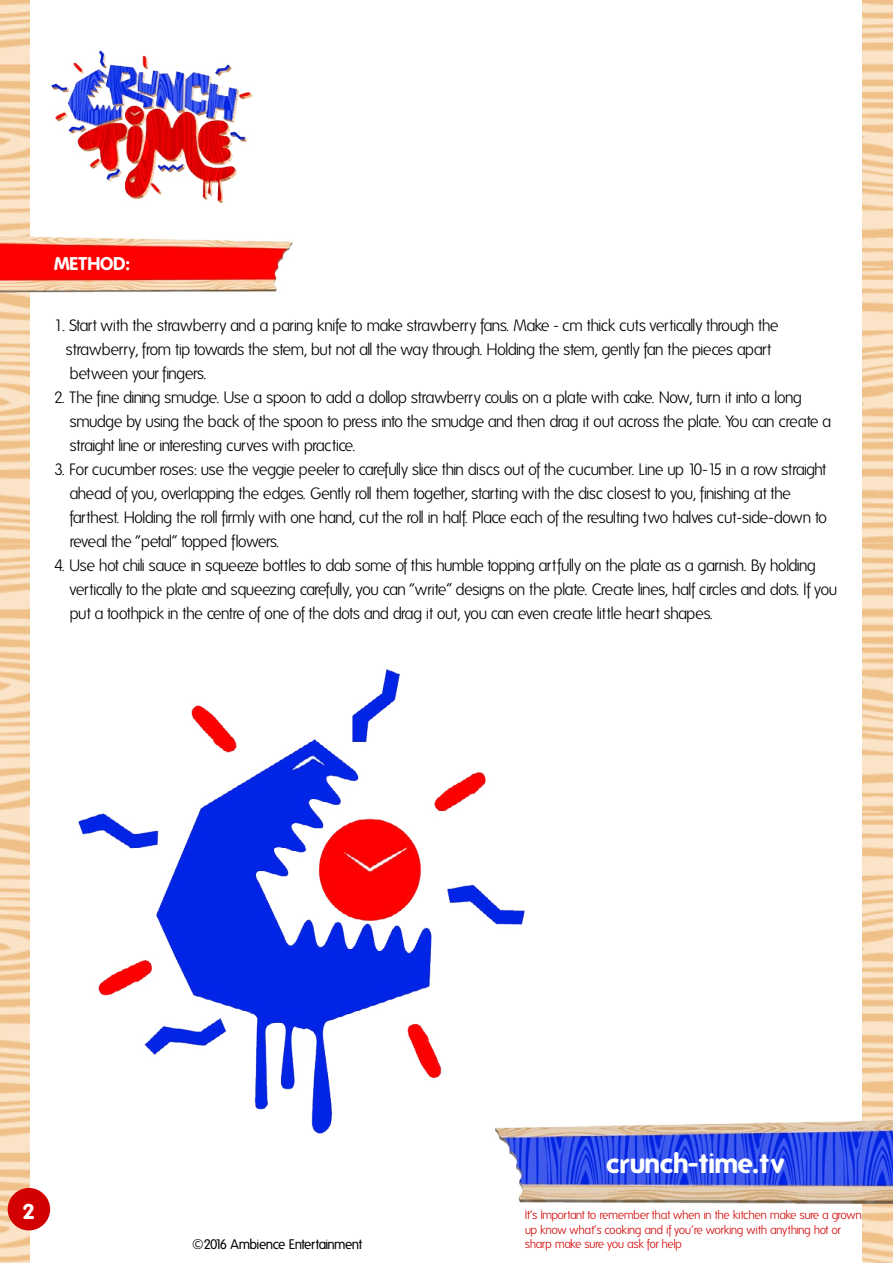
<style>
.page{position:relative;width:893px;height:1263px;background:#fff}
.page>*{position:absolute;margin:0;border:0;box-sizing:border-box;transform-origin:0 0}
.t1{font:700 27px "Folks";color:#fff}
.t2{font:700 21px "Folks";color:#fff}
.t3{font:700 18px "Folks";color:#fff}
.t4{font:300 16.5px/24px "Folks";letter-spacing:-.055em;color:#000}
.t5{font:13.5px "Folks";letter-spacing:-.045em;color:#000}
.t6{font:300 12px/14.4px "Folks";letter-spacing:-.045em;color:#d20000}
</style>
<div class="page">
<img style="left:0;top:1px;width:29px;height:1262px">
<img style="left:52px;top:51px;width:199px;height:152px">
<div style="left:8px;top:1188px;width:42px;height:42px;background:#d20000;border-radius:50%"></div>
<img style="left:516px;top:1115px;width:377px;height:89px">
<img style="left:0;top:232px;width:293px;height:60px">
<img style="left:78px;top:669px;width:491px;height:499px">
<p class="t3" style="left:54px;top:253px;width:77px">METHOD:</p>
<p class="t4" style="left:66px;top:314px;width:715px;text-indent:-12px">1. Start with the strawberry and a paring knife to make strawberry fans. Make ¼-½ cm thick cuts vertically through the strawberry, from tip towards the stem, but not all the way through. Holding the stem, gently fan the pieces apart between your fingers.</p>
<p class="t4" style="left:70px;top:386px;width:763px;text-indent:-16px">2. The fine dining smudge. Use a spoon to add a dollop strawberry coulis on a plate with cake. Now, turn it into a long smudge by using the back of the spoon to press into the smudge and then drag it out across the plate. You can create a straight line or interesting curves with practice.</p>
<p class="t4" style="left:70px;top:458px;width:759px;text-indent:-16px">3. For cucumber roses: use the veggie peeler to carefully slice thin discs out of the cucumber. Line up 10-15 in a row straight ahead of you, overlapping the edges. Gently roll them together, starting with the disc closest to you, finishing at the farthest. Holding the roll firmly with one hand, cut the roll in half. Place each of the resulting two halves cut-side-down to reveal the “petal” topped flowers.</p>
<p class="t4" style="left:70px;top:554px;width:770px;text-indent:-16px">4. Use hot chili sauce in squeeze bottles to dab some of this humble topping artfully on the plate as a garnish. By holding vertically to the plate and squeezing carefully, you can “write” designs on the plate. Create lines, half circles and dots. If you put a toothpick in the centre of one of the dots and drag it out, you can even create little heart shapes.</p>
<p class="t2" style="left:23px;top:1199px;width:14px">2</p>
<h1 class="t1" style="left:607px;top:1147px;width:179px">crunch-time.tv</h1>
<p class="t6" style="left:525px;top:1208px;width:339px">It’s Important to remember that when in the kitchen make sure a grown up know what’s cooking and if you’re working with anything hot or</p>
<p class="t5" style="left:192px;top:1237px;width:171px">©2016 Ambience Entertainment</p>
<p class="t6" style="left:525px;top:1237px;width:159px">sharp make sure you ask for help</p>
</div>
